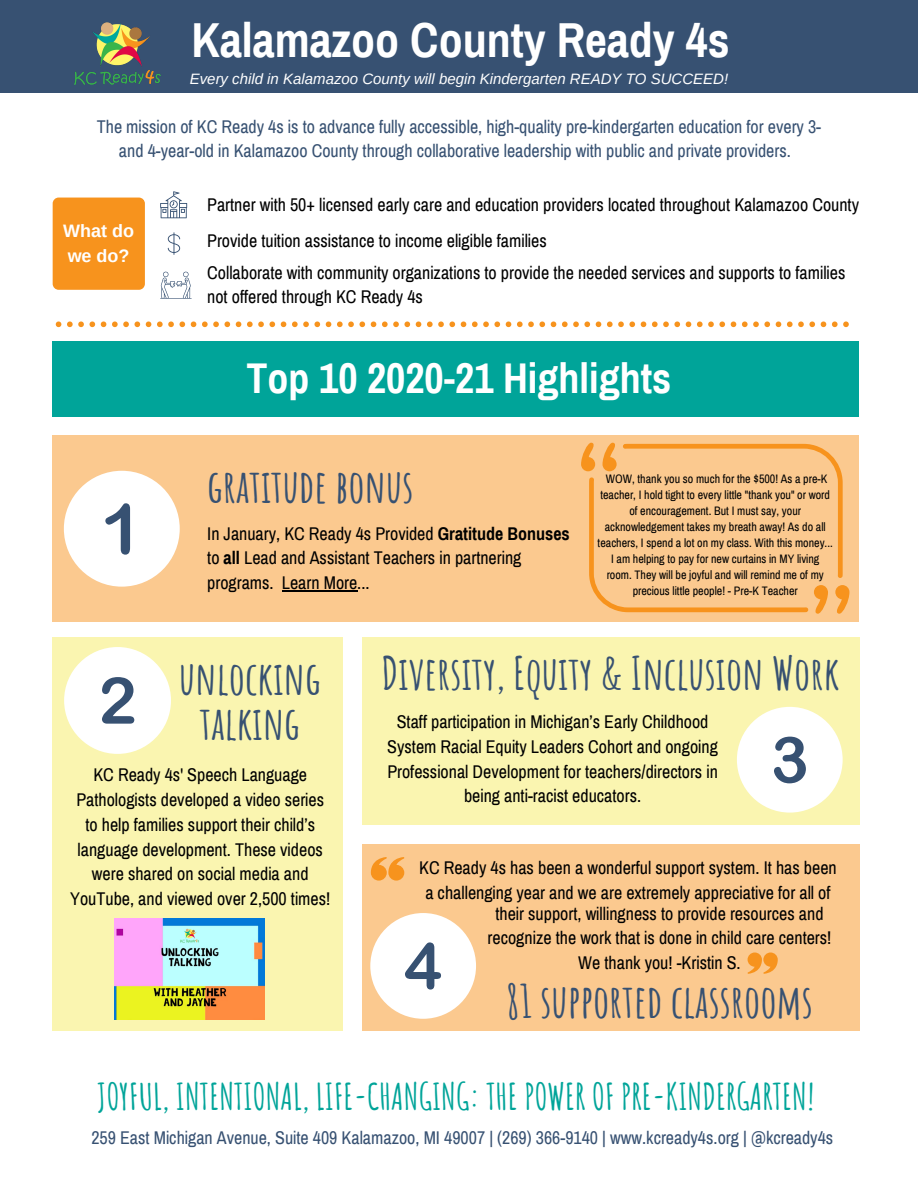
<style>
.page{position:relative;width:918px;height:1188px;background:#fff}
.page>*{position:absolute;margin:0;border:0;box-sizing:border-box;transform-origin:0 0}
.t1{font:700 48px "Archivo Narrow";color:#fff}
.t2{font:700 45px/45px "Amatic SC";color:#375172;text-align:center}
.t3{font:700 42px "Archivo Narrow";color:#fff}
.t4{font:700 36px "Amatic SC";color:#00a499}
.t5{font:18px/24.8px "Archivo Narrow";color:#000;text-align:center}
.t6{font:18px/24.8px "Archivo Narrow";color:#375172;text-align:center}
.t7{font:700 18px/24.8px "Arimo";color:#fff}
.t8{font:italic 15px "Arimo";color:#fff}
.t9{font:12px/16px "Archivo Narrow";color:#000;text-align:center}
.s1{font-weight:700}
</style>
<div class="page">
<div style="left:0;top:0;width:918px;height:92px;background:#375172"></div>
<img style="left:53px;top:22px;width:129px;height:71px">
<div style="left:53px;top:198px;width:92px;height:92px;background:#f7931d;border-radius:6px"></div>
<svg style="left:160px;top:191px;width:27px;height:27px"></svg>
<svg style="left:168px;top:232px;width:12px;height:23px"></svg>
<svg style="left:160px;top:272px;width:32px;height:27px"></svg>
<svg style="left:56px;top:321px;width:793px;height:6px"></svg>
<div style="left:53px;top:435px;width:806px;height:187px;background:#fbc98f"></div>
<div style="left:53px;top:637px;width:290px;height:393px;background:#faf5b0"></div>
<div style="left:362px;top:637px;width:497px;height:188px;background:#faf5b0"></div>
<div style="left:362px;top:844px;width:497px;height:187px;background:#fbc98f"></div>
<div style="left:370px;top:913px;width:106px;height:106px;background:#fff;border-radius:50%"></div>
<svg style="left:405px;top:942px;width:36px;height:48px"></svg>
<div style="left:737px;top:707px;width:106px;height:106px;background:#fff;border-radius:50%"></div>
<svg style="left:774px;top:737px;width:32px;height:46px"></svg>
<div style="left:64px;top:647px;width:107px;height:107px;background:#fff;border-radius:50%"></div>
<svg style="left:102px;top:677px;width:32px;height:47px"></svg>
<div style="left:64px;top:471px;width:116px;height:116px;background:#fff;border-radius:50%"></div>
<svg style="left:105px;top:503px;width:25px;height:52px"></svg>
<div style="left:53px;top:342px;width:806px;height:75px;background:#00a499"></div>
<svg style="left:581px;top:443px;width:268px;height:171px"></svg>
<img style="left:114px;top:919px;width:151px;height:101px">
<hr style="left:282px;top:590px;width:75px;height:1px;background:#000">
<svg style="left:747px;top:953px;width:31px;height:21px"></svg>
<svg style="left:371px;top:857px;width:34px;height:24px"></svg>
<p class="t1" style="left:192px;top:15px;width:539px">Kalamazoo County Ready 4s</p>
<p class="t8" style="left:190px;top:70px;width:540px">Every child in Kalamazoo County will begin Kindergarten READY TO SUCCEED!</p>
<p class="t6" style="left:97px;top:114px;width:726px">The mission of KC Ready 4s is to advance fully accessible, high-quality pre-kindergarten education for every 3- and 4-year-old in Kalamazoo County through collaborative leadership with public and private providers.</p>
<p class="t5" style="left:207px;top:192px;width:653px">Partner with 50+ licensed early care and education providers located throughout Kalamazoo County</p>
<p class="t5" style="left:207px;top:228px;width:341px">Provide tuition assistance to income eligible families</p>
<p class="t5" style="left:207px;top:260px;width:640px;text-align:left">Collaborate with community organizations to provide the needed services and supports to families not offered through KC Ready 4s</p>
<p class="t7" style="left:63px;top:218px;width:72px">What do we do?</p>
<p class="t3" style="left:247px;top:356px;width:426px">Top 10 2020-21 Highlights</p>
<p class="t2" style="left:207px;top:464px;width:208px">gratitude bonus</p>
<p class="t5" style="left:207px;top:521px;width:364px;text-align:left">In January, KC Ready 4s Provided <span class="s1">Gratitude Bonuses </span>to <span class="s1">all</span> Lead and Assistant Teachers in partnering programs. Learn More...</p>
<p class="t9" style="left:598px;top:471px;width:237px">WOW, thank you so much for the $500! As a pre-K teacher, I hold tight to every little "thank you" or word of encouragement. But I must say, your acknowledgement takes my breath away! As do all teachers, I spend a lot on my class. With this money...<br>I am helping to pay for new curtains in MY living room. They will be joyful and will remind me of my precious little people! - Pre-K Teacher</p>
<p class="t2" style="left:179px;top:655px;width:143px">unlocking talking</p>
<p class="t2" style="left:381px;top:650px;width:460px">Diversity, Equity &amp; Inclusion Work</p>
<p class="t5" style="left:387px;top:710px;width:332px">Staff participation in Michigan’s Early Childhood System Racial Equity Leaders Cohort and ongoing Professional Development for teachers/directors in being anti-racist educators.</p>
<p class="t5" style="left:70px;top:763px;width:262px">KC Ready 4s' Speech Language Pathologists developed a video series to help families support their child’s language development. These videos were shared on social media and YouTube, and viewed over 2,500 times!</p>
<p class="t5" style="left:419px;top:855px;width:419px">KC Ready 4s has been a wonderful support system. It has been a challenging year and we are extremely appreciative for all of</p>
<p class="t5" style="left:488px;top:901px;width:345px">their support, willingness to provide resources and recognize the work that is done in child care centers!<br>We thank you! -Kristin S.</p>
<p class="t2" style="left:506px;top:978px;width:309px">81 supported classrooms</p>
<p class="t4" style="left:97px;top:1073px;width:719px">JOYFUL, INTENTIONAL, LIFE-CHANGING: THE POWER OF PRE-KINDERGARTEN!</p>
<p class="t6" style="left:91px;top:1126px;width:743px">259 East Michigan Avenue, Suite 409 Kalamazoo, MI 49007 | (269) 366-9140 | www.kcready4s.org | @kcready4s</p>
</div>
